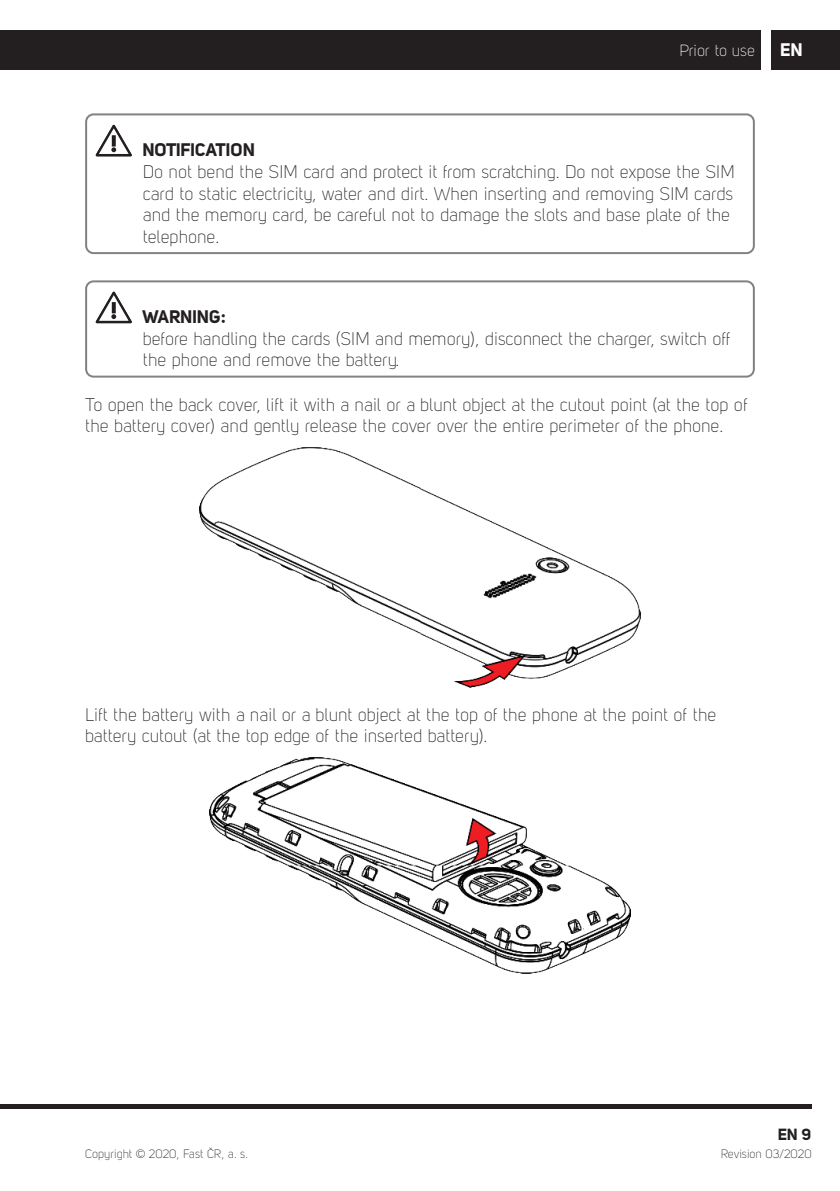
<style>
.page{position:relative;width:840px;height:1191px;background:#fff}
.page>*{position:absolute;margin:0;border:0;box-sizing:border-box;transform-origin:0 0}
.B{font:18px/21.6px "Uni Sans PRO Light";color:#231f20}
.t1{font:18px "Uni Sans PRO Bold";color:#fff}
.t2{font:16px "Uni Sans PRO Light";color:#fff}
.t3{font:16px "Uni Sans PRO Bold";color:#231f20}
.t4{font:12px "Uni Sans PRO Light";color:#231f20}
.s1{font-family:"Uni Sans PRO Bold"}
</style>
<div class="page">
<div style="left:0;top:30px;width:760px;height:39px;background:#231f20"></div>
<div style="left:771px;top:30px;width:68px;height:39px;background:#231f20"></div>
<hr style="left:0;top:1104px;width:811px;height:4px;background:#231f20">
<svg style="left:95px;top:124px;width:37px;height:33px"></svg>
<svg style="left:112px;top:135px;width:4px;height:11px"></svg>
<div style="left:85px;top:113px;width:669px;height:141px;border:2px solid #808285;border-radius:7px"></div>
<svg style="left:95px;top:291px;width:37px;height:33px"></svg>
<svg style="left:112px;top:302px;width:4px;height:11px"></svg>
<div style="left:85px;top:280px;width:669px;height:97px;border:2px solid #808285;border-radius:7px"></div>
<img style="left:199px;top:447px;width:441px;height:240px">
<img style="left:209px;top:757px;width:421px;height:217px">
<p class="t2" style="left:679px;top:41px;width:77px">Prior to use</p>
<p class="t1" style="left:780px;top:39px;width:24px">EN</p>
<p class="B" style="left:143px;top:139px;width:593px"><span class="s1">NOTIFICATION<br></span>Do not bend the SIM card and protect it from scratching. Do not expose the SIM card to static electricity, water and dirt. When inserting and removing SIM cards and the memory card, be careful not to damage the slots and base plate of the telephone.</p>
<p class="B" style="left:143px;top:306px;width:589px"><span class="s1">WARNING:<br></span>before handling the cards (SIM and memory), disconnect the charger, switch off the phone and remove the battery.</p>
<p class="B" style="left:85px;top:393px;width:663px">To open the back cover, lift it with a nail or a blunt object at the cutout point (at the top of the battery cover) and gently release the cover over the entire perimeter of the phone.</p>
<p class="B" style="left:85px;top:703px;width:632px">Lift the battery with a nail or a blunt object at the top of the phone at the point of the battery cutout (at the top edge of the inserted battery).</p>
<p class="t3" style="left:777px;top:1124px;width:35px">EN 9</p>
<p class="t4" style="left:85px;top:1147px;width:164px">Copyright © 2020, Fast ČR, a. s.</p>
<p class="t4" style="left:720px;top:1147px;width:92px">Revision 03/2020</p>
</div>
